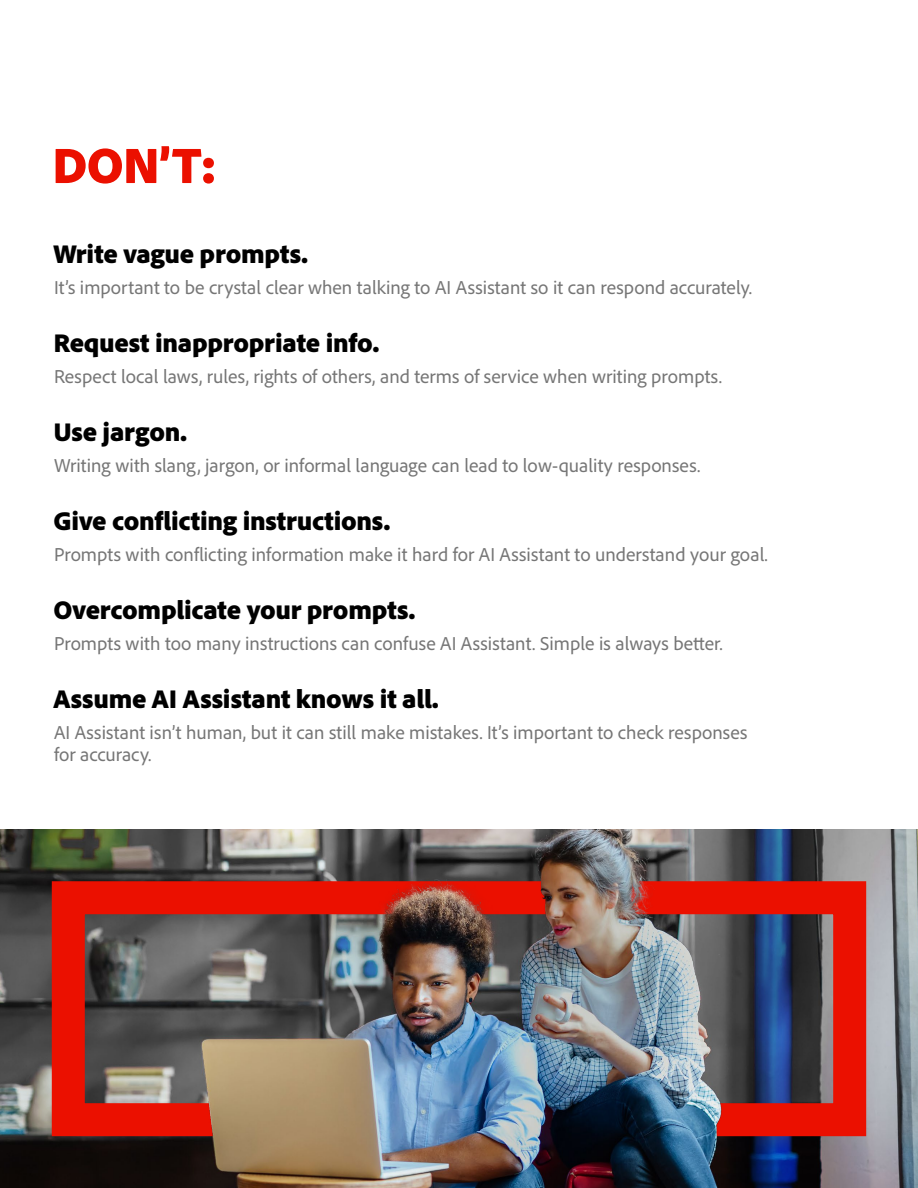
<style>
.page{position:relative;width:918px;height:1188px;background:#fff}
.page>*{position:absolute;margin:0;border:0;box-sizing:border-box;transform-origin:0 0}
.t1{font:900 52.5px "Adobe Clean";color:#eb1000}
.t2{font:900 27px "Adobe Clean";letter-spacing:-.01em;color:#000}
.t3{font:19.5px/22.5px "Adobe Clean";color:#767676}
</style>
<div class="page">
<img style="left:0;top:829px;width:918px;height:359px">
<div style="left:52px;top:881px;width:814px;height:255px;border:33px solid #eb1000"></div>
<h1 class="t1" style="left:52px;top:130px;width:166px">DON’T:</h1>
<h2 class="t2" style="left:53px;top:236px;width:256px">Write vague prompts.</h2>
<p class="t3" style="left:54px;top:275px;width:700px">It’s important to be crystal clear when talking to AI Assistant so it can respond accurately.</p>
<h2 class="t2" style="left:53px;top:325px;width:328px">Request inappropriate info.</h2>
<p class="t3" style="left:54px;top:364px;width:670px">Respect local laws, rules, rights of others, and terms of service when writing prompts.</p>
<h2 class="t2" style="left:53px;top:414px;width:135px">Use jargon.</h2>
<p class="t3" style="left:54px;top:453px;width:648px">Writing with slang, jargon, or informal language can lead to low-quality responses.</p>
<h2 class="t2" style="left:53px;top:503px;width:339px">Give conflicting instructions.</h2>
<p class="t3" style="left:54px;top:542px;width:715px">Prompts with conflicting information make it hard for AI Assistant to understand your goal.</p>
<h2 class="t2" style="left:53px;top:592px;width:364px">Overcomplicate your prompts.</h2>
<p class="t3" style="left:54px;top:631px;width:670px">Prompts with too many instructions can confuse AI Assistant. Simple is always better.</p>
<h2 class="t2" style="left:53px;top:681px;width:387px">Assume AI Assistant knows it all.</h2>
<p class="t3" style="left:54px;top:720px;width:695px">AI Assistant isn’t human, but it can still make mistakes. It’s important to check responses for accuracy.</p>
</div>
